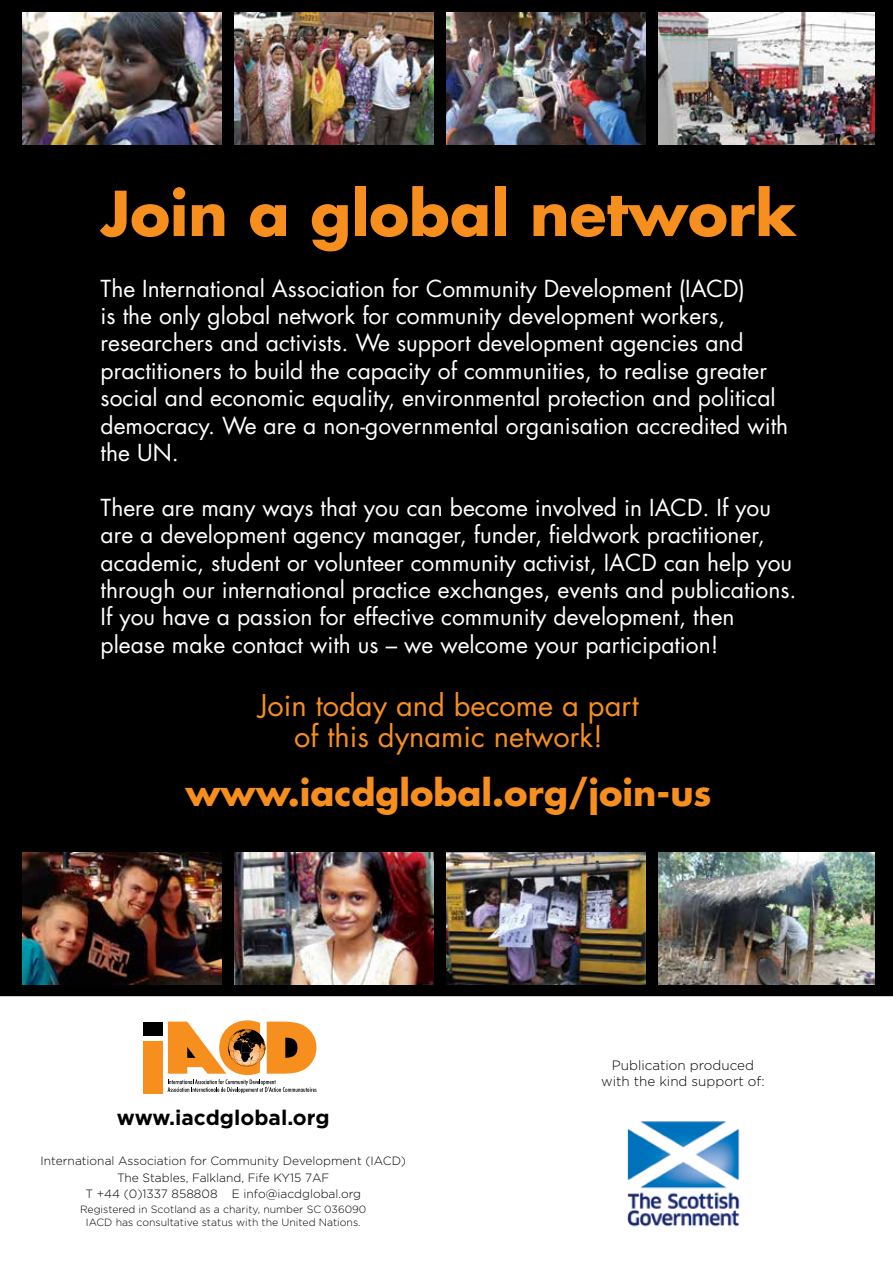
<style>
.page{position:relative;width:893px;height:1263px;background:#fff}
.page>*{position:absolute;margin:0;border:0;box-sizing:border-box;transform-origin:0 0}
.t1{font:700 60.15px "Futura Std";color:#f78f1e}
.t2{font:700 35.25px "Futura Std";color:#f78f1e}
.t3{font:29.1px/31px "Futura Std";color:#f78f1e;text-align:center}
.t4{font:22.8px/27.5px "Futura Std";color:#fff}
.t5{font:700 21px "Gotham";color:#000}
.t6{font:300 13.5px/16.5px "Gotham";color:#000;text-align:center}
.t7{font:300 12px/16.5px "Gotham";color:#000;text-align:center}
.t8{font:300 10.5px/13.5px "Gotham";color:#000;text-align:center}
</style>
<div class="page">
<div style="left:0;top:0;width:893px;height:996px;background:#000"></div>
<img style="left:446px;top:12px;width:200px;height:133px">
<img style="left:658px;top:12px;width:217px;height:133px">
<img style="left:23px;top:12px;width:199px;height:133px">
<img style="left:235px;top:12px;width:199px;height:132px">
<img style="left:446px;top:852px;width:200px;height:132px">
<img style="left:658px;top:852px;width:217px;height:132px">
<img style="left:23px;top:852px;width:199px;height:132px">
<img style="left:235px;top:852px;width:199px;height:132px">
<img style="left:627px;top:1121px;width:113px;height:106px">
<div style="left:143px;top:1041px;width:19px;height:52px;background:#f78f1e"></div>
<div style="left:143px;top:1021px;width:19px;height:14px;background:#000"></div>
<svg style="left:168px;top:1020px;width:149px;height:73px"></svg>
<h1 class="t1" style="left:101px;top:173px;width:697px">Join a global network</h1>
<p class="t4" style="left:101px;top:275px;width:689px">The International Association for Community Development (IACD)<br>is the only global network for community development workers, researchers and activists. We support development agencies and practitioners to build the capacity of communities, to realise greater social and economic equality, environmental protection and political democracy. We are a non-governmental organisation accredited with the UN.</p>
<p class="t4" style="left:101px;top:494px;width:697px">There are many ways that you can become involved in IACD. If you are a development agency manager, funder, fieldwork practitioner, academic, student or volunteer community activist, IACD can help you through our international practice exchanges, events and publications.<br>If you have a passion for effective community development, then please make contact with us – we welcome your participation!</p>
<p class="t3" style="left:258px;top:690px;width:382px">Join today and become a part of this dynamic network!</p>
<h2 class="t2" style="left:186px;top:769px;width:528px">www.iacdglobal.org/join-us</h2>
<p class="t5" style="left:117px;top:1103px;width:214px">www.iacdglobal.org</p>
<p class="t7" style="left:41px;top:1153px;width:367px">International Association for Community Development (IACD)<br>The Stables, Falkland, Fife KY15 7AF<br>T +44 (0)1337 858808 E info@iacdglobal.org</p>
<p class="t8" style="left:80px;top:1202px;width:288px">Registered in Scotland as a charity, number SC 036090<br>IACD has consultative status with the United Nations.</p>
<p class="t6" style="left:601px;top:1056px;width:165px">Publication produced with the kind support of:</p>
</div>
